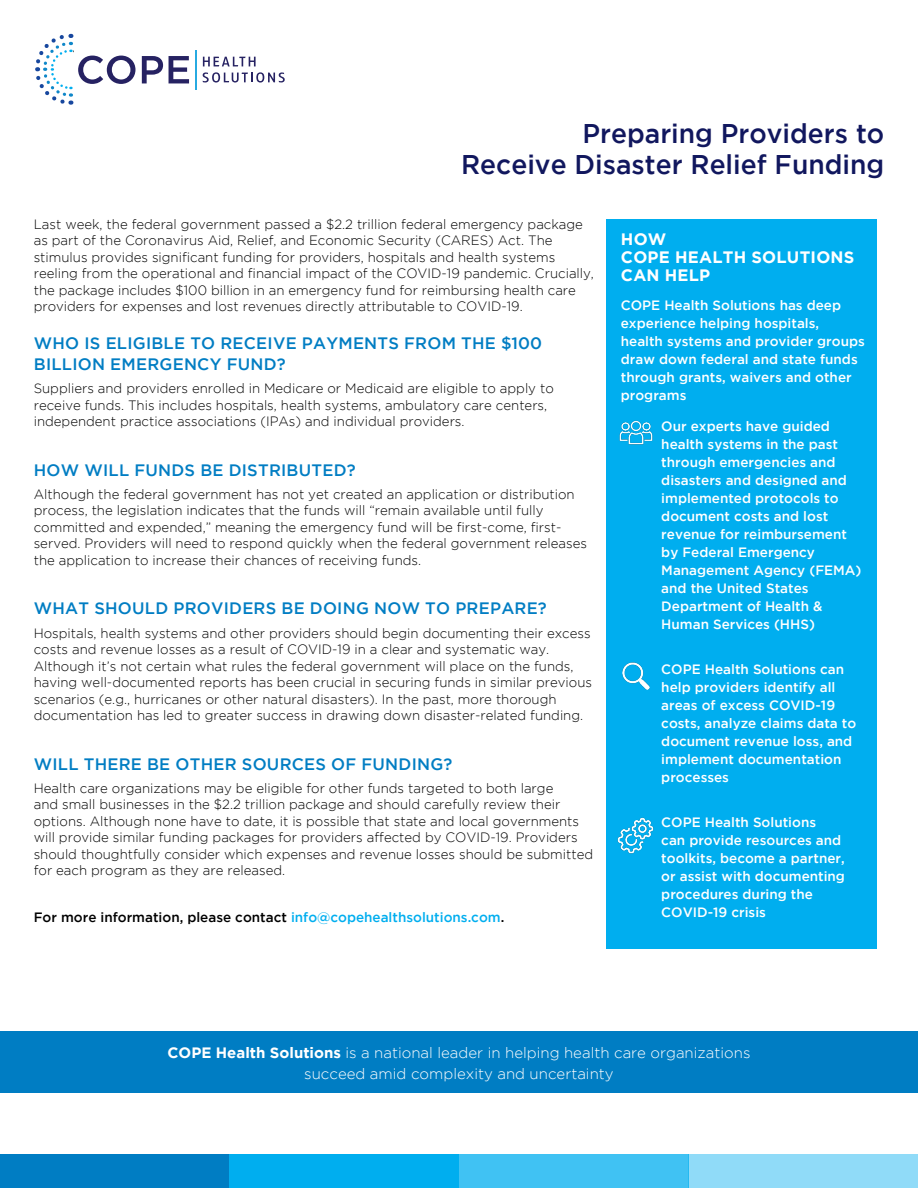
<style>
.page{position:relative;width:918px;height:1188px;background:#fff}
.page>*{position:absolute;margin:0;border:0;box-sizing:border-box;transform-origin:0 0}
.t1{font:500 27px/31.5px "Gotham";color:#11175e;text-align:right}
.t2{font:500 16.5px/21px "Gotham";letter-spacing:.015em;color:#007dc3}
.t3{font:700 16.5px/18px "Gotham";letter-spacing:.015em;color:#fff}
.t4{font:300 15px/21px "Gotham";color:#fff;text-align:center}
.t5{font:300 13.5px/16.5px "Gotham";color:#000}
.t6{font:500 13.5px/18px "Gotham";color:#fff}
.t7{font:500 13.5px "Gotham";color:#000}
.s1{color:#00aeef}
.s2{font-weight:700}
</style>
<div class="page">
<svg style="left:35px;top:33px;width:100px;height:72px"></svg>
<svg style="left:142px;top:56px;width:21px;height:27px"></svg>
<svg style="left:169px;top:56px;width:20px;height:27px"></svg>
<svg style="left:203px;top:57px;width:53px;height:9px"></svg>
<svg style="left:203px;top:72px;width:82px;height:11px"></svg>
<hr style="left:195px;top:51px;width:2px;height:39px;background:#27aae1">
<div style="left:0;top:1154px;width:230px;height:34px;background:#007dc3"></div>
<div style="left:459px;top:1154px;width:229px;height:34px;background:#40c2f3"></div>
<div style="left:230px;top:1154px;width:229px;height:34px;background:#00aeef"></div>
<div style="left:688px;top:1154px;width:230px;height:34px;background:#90dbf8"></div>
<div style="left:607px;top:219px;width:270px;height:729px;background:#00aeef"></div>
<div style="left:0;top:1031px;width:918px;height:62px;background:#007dc3"></div>
<img style="left:622px;top:662px;width:28px;height:28px">
<img style="left:619px;top:420px;width:34px;height:25px">
<img style="left:617px;top:817px;width:37px;height:37px">
<h1 class="t1" style="left:461px;top:117px;width:425px">Preparing Providers to<br>Receive Disaster Relief Funding</h1>
<p class="t5" style="left:34px;top:216px;width:562px">Last week, the federal government passed a $2.2 trillion federal emergency package as part of the Coronavirus Aid, Relief, and Economic Security (CARES) Act. The stimulus provides significant funding for providers, hospitals and health systems reeling from the operational and financial impact of the COVID-19 pandemic. Crucially, the package includes $100 billion in an emergency fund for reimbursing health care providers for expenses and lost revenues directly attributable to COVID-19.</p>
<p class="t2" style="left:34px;top:332px;width:510px">WHO IS ELIGIBLE TO RECEIVE PAYMENTS FROM THE $100<br>BILLION EMERGENCY FUND?</p>
<p class="t5" style="left:34px;top:380px;width:522px">Suppliers and providers enrolled in Medicare or Medicaid are eligible to apply to receive funds. This includes hospitals, health systems, ambulatory care centers, independent practice associations (IPAs) and individual providers.</p>
<p class="t2" style="left:34px;top:459px;width:323px">HOW WILL FUNDS BE DISTRIBUTED?</p>
<p class="t5" style="left:34px;top:486px;width:555px">Although the federal government has not yet created an application or distribution process, the legislation indicates that the funds will “remain available until fully committed and expended,” meaning the emergency fund will be first-come, first&shy;served. Providers will need to respond quickly when the federal government releases the application to increase their chances of receiving funds.</p>
<p class="t2" style="left:34px;top:598px;width:515px">WHAT SHOULD PROVIDERS BE DOING NOW TO PREPARE?</p>
<p class="t5" style="left:34px;top:624px;width:560px">Hospitals, health systems and other providers should begin documenting their excess costs and revenue losses as a result of COVID-19 in a clear and systematic way.<br>Although it’s not certain what rules the federal government will place on the funds, having well-documented reports has been crucial in securing funds in similar previous scenarios (e.g., hurricanes or other natural disasters). In the past, more thorough documentation has led to greater success in drawing down disaster-related funding.</p>
<p class="t2" style="left:34px;top:753px;width:420px">WILL THERE BE OTHER SOURCES OF FUNDING?</p>
<p class="t5" style="left:34px;top:780px;width:561px">Health care organizations may be eligible for other funds targeted to both large<br>and small businesses in the $2.2 trillion package and should carefully review their options. Although none have to date, it is possible that state and local governments will provide similar funding packages for providers affected by COVID-19. Providers should thoughtfully consider which expenses and revenue losses should be submitted for each program as they are released.</p>
<p class="t7" style="left:34px;top:909px;width:472px">For more information, please contact <span class="s1">info@copehealthsolutions.com</span>.</p>
<p class="t3" style="left:621px;top:229px;width:235px">HOW<br>COPE HEALTH SOLUTIONS<br>CAN HELP</p>
<p class="t6" style="left:621px;top:296px;width:246px">COPE Health Solutions has deep experience helping hospitals,<br>health systems and provider groups draw down federal and state funds through grants, waivers and other programs</p>
<p class="t6" style="left:661px;top:417px;width:202px">Our experts have guided health systems in the past through emergencies and disasters and designed and implemented protocols to document costs and lost revenue for reimbursement by Federal Emergency<br>Management Agency (FEMA) and the United States<br>Department of Health &amp;<br>Human Services (HHS)</p>
<p class="t6" style="left:661px;top:660px;width:197px">COPE Health Solutions can help providers identify all areas of excess COVID-19 costs, analyze claims data to document revenue loss, and implement documentation processes</p>
<p class="t6" style="left:661px;top:813px;width:185px">COPE Health Solutions<br>can provide resources and toolkits, become a partner, or assist with documenting procedures during the<br>COVID-19 crisis</p>
<p class="t4" style="left:168px;top:1042px;width:584px"><span class="s2">COPE Health Solutions</span> is a national leader in helping health care organizations succeed amid complexity and uncertainty</p>
</div>
